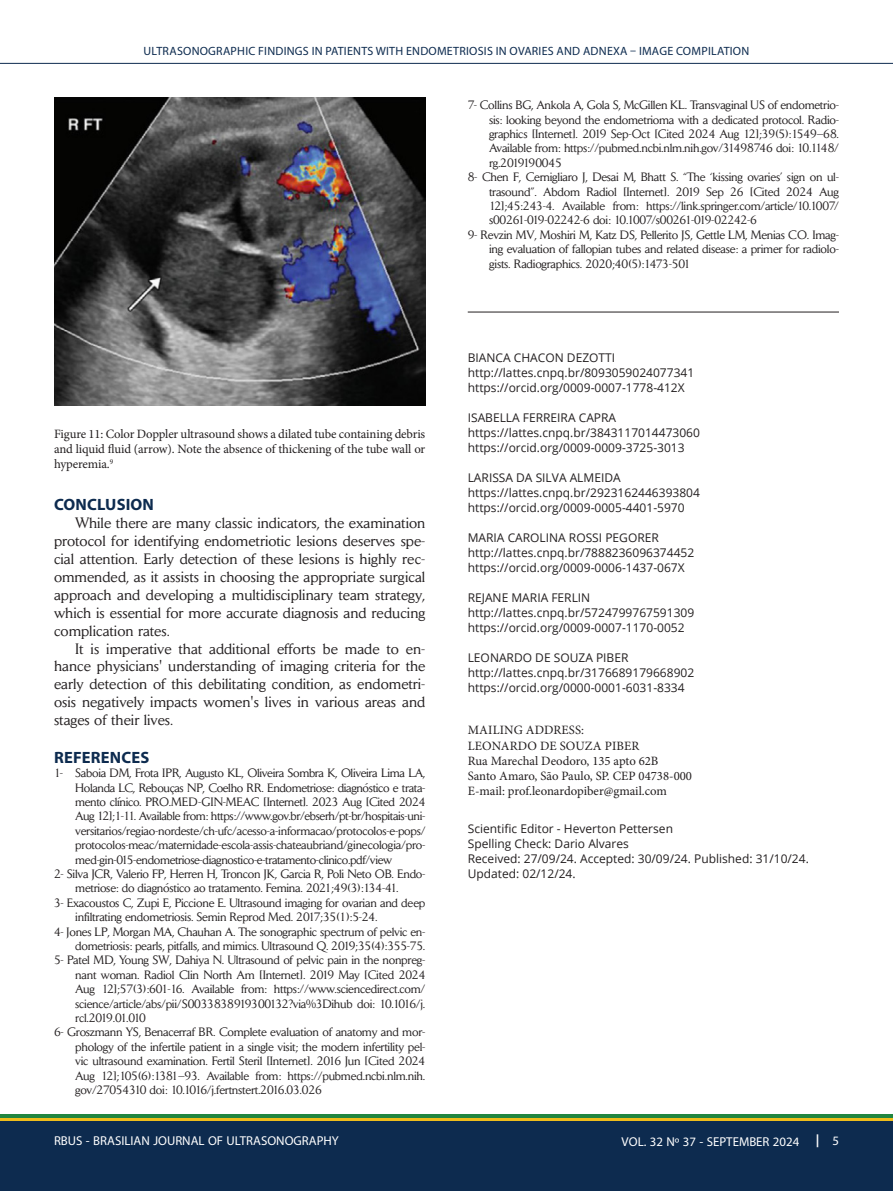
<style>
.page{position:relative;width:893px;height:1191px;background:#fff}
.page>*{position:absolute;margin:0;border:0;box-sizing:border-box;transform-origin:0 0}
.t1{font:18px "Myriad Arabic";color:#fff}
.t2{font:700 16.35px "Myriad Pro";letter-spacing:.01em;color:#0d2b4f}
.t3{font:14.85px/17.9px "Daily News";color:#231f20;text-align:justify}
.t4{font:12.75px/15.3px "Minion Pro";letter-spacing:-.005em;color:#231f20;text-align:justify}
.t5{font:12px/14.4px "Daily News";letter-spacing:-.02em;color:#231f20;text-align:justify}
.t6{font:12px "Open Sans";color:#231f20}
.t7{font:12px "Myriad Pro";letter-spacing:.02em;color:#0d2b4f}
.s1{font-weight:700}
</style>
<div class="page">
<div style="left:0;top:1120px;width:893px;height:71px;background:#0d2b4f"></div>
<hr style="left:0;top:1117px;width:893px;height:3px;background:#eebc1b">
<hr style="left:0;top:1114px;width:893px;height:3px;background:#208540">
<img style="left:54px;top:98px;width:371px;height:307px">
<hr style="left:468px;top:312px;width:371px;height:1px;background:#231f20">
<hr style="left:0;top:63px;width:893px;height:1px;background:#0d2b4f">
<p class="t7" style="left:144px;top:43px;width:607px">ULTRASONOGRAPHIC FINDINGS IN PATIENTS WITH ENDOMETRIOSIS IN OVARIES AND ADNEXA – IMAGE COMPILATION</p>
<p class="t4" style="left:54px;top:426px;width:373px">Figure 11: Color Doppler ultrasound shows a dilated tube containing debris and liquid fluid (arrow). Note the absence of thickening of the tube wall or hyperemia.<sup>9</sup></p>
<p class="t2" style="left:54px;top:494px;width:101px">CONCLUSION</p>
<p class="t3" style="left:54px;top:514px;width:373px;text-indent:21px">While there are many classic indicators, the examination protocol for identifying endometriotic lesions deserves spe&shy;cial attention. Early detection of these lesions is highly rec&shy;ommended, as it assists in choosing the appropriate surgical approach and developing a multidisciplinary team strategy, which is essential for more accurate diagnosis and reducing complication rates.</p>
<p class="t3" style="left:54px;top:639px;width:373px;text-indent:21px">It is imperative that additional efforts be made to en&shy;hance physicians' understanding of imaging criteria for the early detection of this debilitating condition, as endometri&shy;osis negatively impacts women's lives in various areas and stages of their lives.</p>
<p class="t2" style="left:54px;top:746px;width:97px">REFERENCES</p>
<p class="t5" style="left:75px;top:765px;width:352px;text-indent:-21px">1- Saboia DM, Frota IPR, Augusto KL, Oliveira Sombra K, Oliveira Lima LA, Holanda LC, Rebouças NP, Coelho RR. Endometriose: diagnóstico e trata&shy;mento clínico. PRO.MED-GIN-MEAC [Internet]. 2023 Aug [Cited 2024<br>Aug 12];1-11. Available from: https://www.gov.br/ebserh/pt-br/hospitais-uni&shy;versitarios/regiao-nordeste/ch-ufc/acesso-a-informacao/protocolos-e-pops/ protocolos-meac/maternidade-escola-assis-chateaubriand/ginecologia/pro&shy;med-gin-015-endometriose-diagnostico-e-tratamento-clinico.pdf/view</p>
<p class="t5" style="left:54px;top:866px;width:373px;text-align:center">2- Silva JCR, Valerio FP, Herren H, Troncon JK, Garcia R, Poli Neto OB. Endo&shy;metriose: do diagnóstico ao tratamento. Femina. 2021;49(3):134-41.</p>
<p class="t5" style="left:75px;top:895px;width:352px;text-indent:-21px">3- Exacoustos C, Zupi E, Piccione E. Ultrasound imaging for ovarian and deep infiltrating endometriosis. Semin Reprod Med. 2017;35(1):5-24.</p>
<p class="t5" style="left:54px;top:924px;width:373px;text-align:right">4- Jones LP, Morgan MA, Chauhan A. The sonographic spectrum of pelvic en&shy;dometriosis: pearls, pitfalls, and mimics. Ultrasound Q. 2019;35(4):355-75.</p>
<p class="t5" style="left:75px;top:953px;width:352px;text-indent:-21px">5- Patel MD, Young SW, Dahiya N. Ultrasound of pelvic pain in the nonpreg&shy;nant woman. Radiol Clin North Am [Internet]. 2019 May [Cited 2024<br>Aug 12];57(3):601-16. Available from: https://www.sciencedirect.com/ science/article/abs/pii/S0033838919300132?via%3Dihub doi: 10.1016/j. rcl.2019.01.010</p>
<p class="t5" style="left:75px;top:1025px;width:352px;text-indent:-21px">6- Groszmann YS, Benacerraf BR. Complete evaluation of anatomy and mor&shy;phology of the infertile patient in a single visit; the modern infertility pel&shy;vic ultrasound examination. Fertil Steril [Internet]. 2016 Jun [Cited 2024<br>Aug 12];105(6):1381–93. Available from: https://pubmed.ncbi.nlm.nih. gov/27054310 doi: 10.1016/j.fertnstert.2016.03.026</p>
<p class="t5" style="left:489px;top:98px;width:351px;text-indent:-21px">7- Collins BG, Ankola A, Gola S, McGillen KL. Transvaginal US of endometrio&shy;sis: looking beyond the endometrioma with a dedicated protocol. Radio&shy;graphics [Internet]. 2019 Sep-Oct [Cited 2024 Aug 12];39(5):1549–68.<br>Available from: https://pubmed.ncbi.nlm.nih.gov/31498746 doi: 10.1148/ rg.2019190045</p>
<p class="t5" style="left:489px;top:170px;width:351px;text-indent:-21px">8- Chen F, Cernigliaro J, Desai M, Bhatt S. “The ‘kissing ovaries’ sign on ul&shy;trasound”. Abdom Radiol [Internet]. 2019 Sep 26 [Cited 2024 Aug 12];45:243-4. Available from: https://link.springer.com/article/10.1007/ s00261-019-02242-6 doi: 10.1007/s00261-019-02242-6</p>
<p class="t5" style="left:489px;top:227px;width:351px;text-indent:-21px">9- Revzin MV, Moshiri M, Katz DS, Pellerito JS, Gettle LM, Menias CO. Imag&shy;ing evaluation of fallopian tubes and related disease: a primer for radiolo&shy;gists. Radiographics. 2020;40(5):1473-501</p>
<p class="t6" style="left:468px;top:349px;width:149px">BIANCA CHACON DEZOTTI</p>
<p class="t6" style="left:468px;top:364px;width:228px">http://lattes.cnpq.br/8093059024077341</p>
<p class="t6" style="left:468px;top:379px;width:218px">https://orcid.org/0009-0007-1778-412X</p>
<p class="t6" style="left:468px;top:409px;width:150px">ISABELLA FERREIRA CAPRA</p>
<p class="t6" style="left:468px;top:424px;width:234px">https://lattes.cnpq.br/3843117014473060</p>
<p class="t6" style="left:468px;top:439px;width:218px">https://orcid.org/0009-0009-3725-3013</p>
<p class="t6" style="left:468px;top:469px;width:154px">LARISSA DA SILVA ALMEIDA</p>
<p class="t6" style="left:468px;top:484px;width:234px">https://lattes.cnpq.br/2923162446393804</p>
<p class="t6" style="left:468px;top:499px;width:218px">https://orcid.org/0009-0005-4401-5970</p>
<p class="t6" style="left:468px;top:529px;width:193px">MARIA CAROLINA ROSSI PEGORER</p>
<p class="t6" style="left:468px;top:544px;width:228px">http://lattes.cnpq.br/7888236096374452</p>
<p class="t6" style="left:468px;top:559px;width:218px">https://orcid.org/0009-0006-1437-067X</p>
<p class="t6" style="left:468px;top:589px;width:124px">REJANE MARIA FERLIN</p>
<p class="t6" style="left:468px;top:604px;width:228px">http://lattes.cnpq.br/5724799767591309</p>
<p class="t6" style="left:468px;top:619px;width:218px">https://orcid.org/0009-0007-1170-0052</p>
<p class="t6" style="left:468px;top:649px;width:162px">LEONARDO DE SOUZA PIBER</p>
<p class="t6" style="left:468px;top:664px;width:228px">http://lattes.cnpq.br/3176689179668902</p>
<p class="t6" style="left:468px;top:679px;width:218px">https://orcid.org/0000-0001-6031-8334</p>
<p class="t4" style="left:468px;top:722px;width:118px">MAILING ADDRESS:</p>
<p class="t4" style="left:468px;top:738px;width:173px">LEONARDO DE SOUZA PIBER</p>
<p class="t4" style="left:468px;top:753px;width:192px">Rua Marechal Deodoro, 135 apto 62B</p>
<p class="t4" style="left:468px;top:768px;width:226px">Santo Amaro, São Paulo, SP. CEP 04738-000</p>
<p class="t4" style="left:468px;top:784px;width:201px">E-mail: prof.leonardopiber@gmail.com</p>
<p class="t6" style="left:468px;top:820px;width:207px">Scientific Editor - Heverton Pettersen</p>
<p class="t6" style="left:468px;top:835px;width:163px">Spelling Check: Dario Alvares</p>
<p class="t6" style="left:468px;top:850px;width:343px">Received: 27/09/24. Accepted: 30/09/24. Published: 31/10/24.</p>
<p class="t6" style="left:468px;top:865px;width:109px">Updated: 02/12/24.</p>
<h1 class="t1" style="left:54px;top:1128px;width:286px">RBUS - BRASILIAN JOURNAL OF ULTRASONOGRAPHY</h1>
<h1 class="t1" style="left:622px;top:1129px;width:219px">VOL. 32 Nº 37 - SEPTEMBER 2024 <span class="s1">|</span> 5</h1>
</div>
